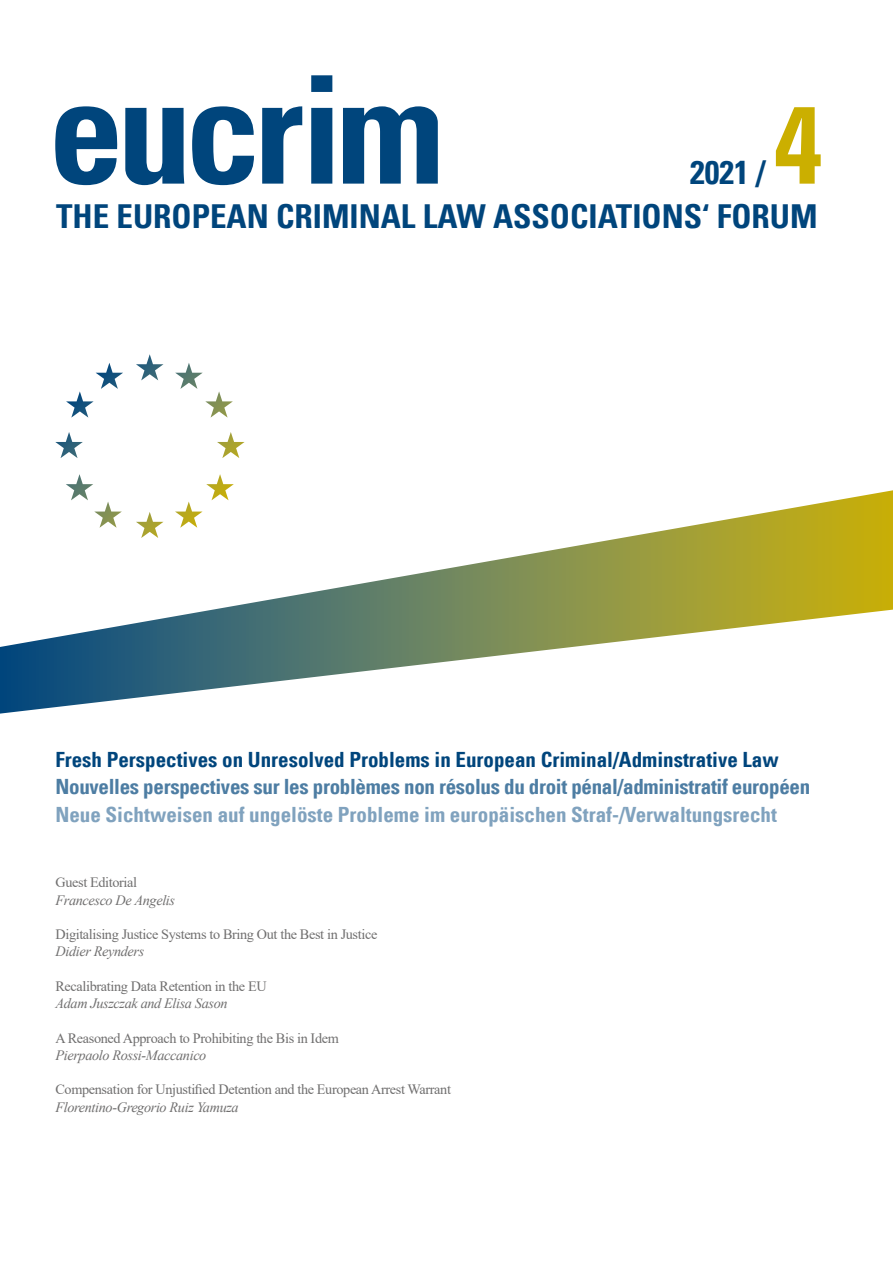
<style>
.page{position:relative;width:893px;height:1263px;background:#fff}
.page>*{position:absolute;margin:0;border:0;box-sizing:border-box;transform-origin:0 0}
.t1{font:700 condensed 150px "Univers LT";letter-spacing:-.045em;color:#00457c}
.t2{font:700 condensed 109.5px "Univers LT";color:#cbaf00}
.t3{font:700 condensed 33px "Univers LT";color:#00457c}
.t4{font:700 condensed 21px "Univers LT";letter-spacing:-.015em;color:#4d7da3}
.t5{font:700 condensed 21px "Univers LT";color:#00457c}
.t6{font:700 condensed 21px "Univers LT";color:#80a2be}
.t7{font:14.25px "Times New Roman";letter-spacing:-.025em;color:#706f6f}
.t8{font:italic 14.25px "Times New Roman";letter-spacing:-.025em;color:#706f6f}
</style>
<div class="page">
<svg style="left:0;top:490px;width:893px;height:224px"></svg>
<svg style="left:0;top:647px;width:1px;height:67px"></svg>
<svg style="left:55px;top:354px;width:190px;height:184px"></svg>
<h1 class="t1" style="left:49px;top:38px;width:397px">eucrim</h1>
<h3 class="t3" style="left:690px;top:152px;width:77px">2021 /</h3>
<h2 class="t2" style="left:773px;top:78px;width:50px">4</h2>
<h3 class="t3" style="left:56px;top:196px;width:763px">THE EUROPEAN CRIMINAL LAW ASSOCIATIONS‘ FORUM</h3>
<h3 class="t5" style="left:55px;top:746px;width:725px">Fresh Perspectives on Unresolved Problems in European Criminal/Adminstrative Law</h3>
<h3 class="t4" style="left:55px;top:774px;width:756px">Nouvelles perspectives sur les problèmes non résolus du droit pénal/administratif européen</h3>
<h3 class="t6" style="left:55px;top:802px;width:723px">Neue Sichtweisen auf ungelöste Probleme im europäischen Straf-/Verwaltungsrecht</h3>
<p class="t7" style="left:55px;top:872px;width:83px">Guest Editorial</p>
<p class="t8" style="left:55px;top:890px;width:121px">Francesco De Angelis</p>
<p class="t7" style="left:55px;top:924px;width:323px">Digitalising Justice Systems to Bring Out the Best in Justice</p>
<p class="t8" style="left:55px;top:942px;width:90px">Didier Reynders</p>
<p class="t7" style="left:55px;top:976px;width:213px">Recalibrating Data Retention in the EU</p>
<p class="t8" style="left:55px;top:993px;width:174px">Adam Juszczak and Elisa Sason</p>
<p class="t7" style="left:55px;top:1028px;width:285px">A Reasoned Approach to Prohibiting the Bis in Idem</p>
<p class="t8" style="left:55px;top:1045px;width:152px">Pierpaolo Rossi-Maccanico</p>
<p class="t7" style="left:55px;top:1079px;width:397px">Compensation for Unjustified Detention and the European Arrest Warrant</p>
<p class="t8" style="left:55px;top:1097px;width:185px">Florentino-Gregorio Ruiz Yamuza</p>
</div>
